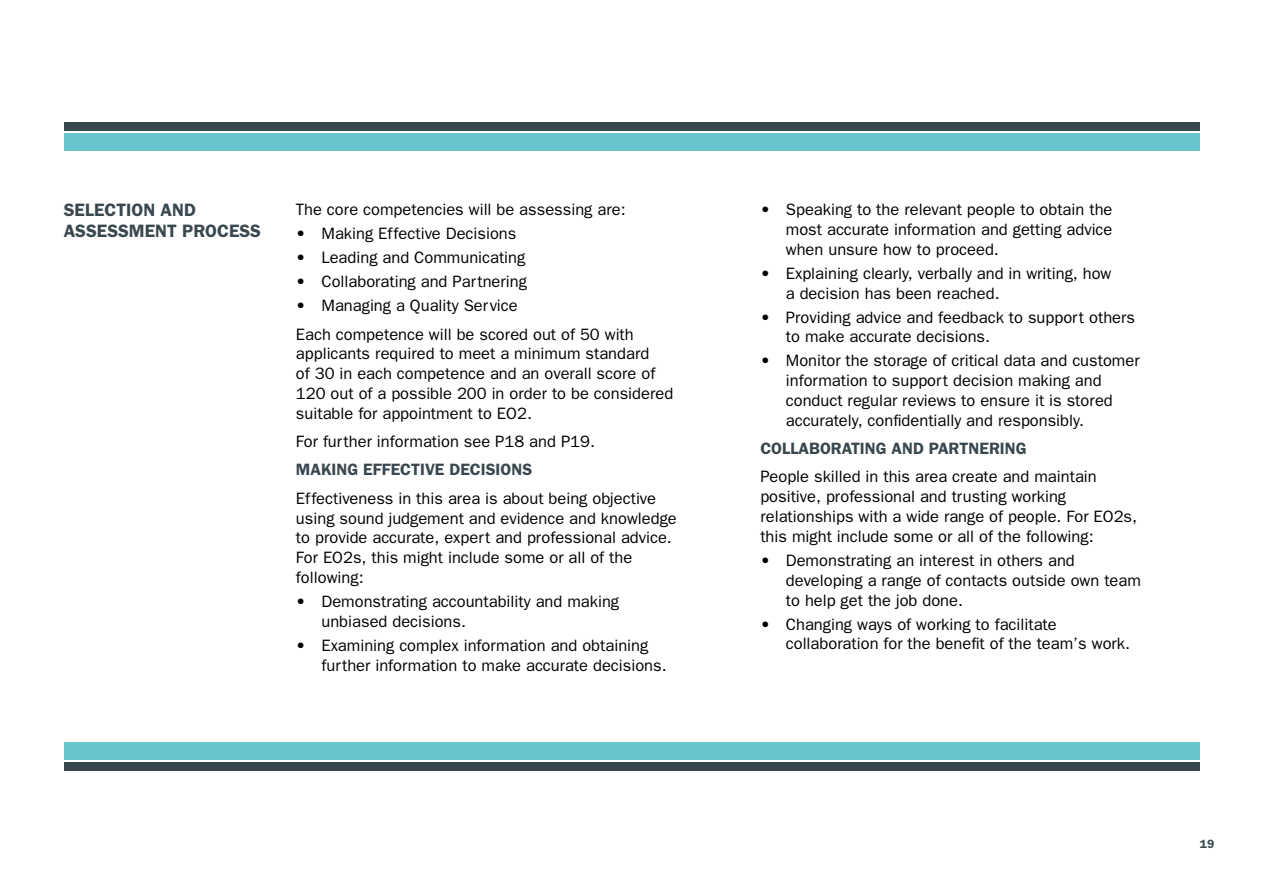
<style>
.page{position:relative;width:1263px;height:893px;background:#fff}
.page>*{position:absolute;margin:0;border:0;box-sizing:border-box;transform-origin:0 0}
.t1{font:600 18px/21px "Franklin Gothic";color:#39474f}
.t2{font:16.5px/19.8px "Franklin Gothic";color:#000}
.t3{font:600 16.5px "Franklin Gothic";color:#39474f}
.t4{font:600 12px "Franklin Gothic";color:#39474f}
</style>
<div class="page">
<div style="left:64px;top:134px;width:1135px;height:17px;background:#6ac4ce"></div>
<div style="left:64px;top:122px;width:1135px;height:9px;background:#39474f"></div>
<div style="left:64px;top:742px;width:1135px;height:17px;background:#6ac4ce"></div>
<div style="left:64px;top:762px;width:1135px;height:8px;background:#39474f"></div>
<p class="t1" style="left:64px;top:200px;width:199px">SELECTION AND<br>ASSESSMENT PROCESS</p>
<p class="t2" style="left:296px;top:200px;width:331px">The core competencies will be assessing are:</p>
<p class="t2" style="left:296px;top:224px;width:222px">• Making Effective Decisions</p>
<p class="t2" style="left:296px;top:248px;width:231px">• Leading and Communicating</p>
<p class="t2" style="left:296px;top:272px;width:232px">• Collaborating and Partnering</p>
<p class="t2" style="left:296px;top:292px;width:339px;line-height:28.3px">• Managing a Quality Service<br>Each competence will be scored out of 50 with</p>
<p class="t2" style="left:296px;top:344px;width:379px">applicants required to meet a minimum standard<br>of 30 in each competence and an overall score of 120 out of a possible 200 in order to be considered suitable for appointment to EO2.</p>
<p class="t2" style="left:296px;top:432px;width:300px">For further information see P18 and P19.</p>
<p class="t3" style="left:296px;top:460px;width:238px">MAKING EFFECTIVE DECISIONS</p>
<p class="t2" style="left:296px;top:488px;width:382px">Effectiveness in this area is about being objective using sound judgement and evidence and knowledge to provide accurate, expert and professional advice.<br>For EO2s, this might include some or all of the following:</p>
<p class="t2" style="left:321px;top:592px;width:299px;text-indent:-26px">• Demonstrating accountability and making unbiased decisions.</p>
<p class="t2" style="left:321px;top:635px;width:347px;text-indent:-26px">• Examining complex information and obtaining further information to make accurate decisions.</p>
<p class="t2" style="left:786px;top:200px;width:328px;text-align:justify;text-indent:-26px">• Speaking to the relevant people to obtain the most accurate information and getting advice when unsure how to proceed.</p>
<p class="t2" style="left:786px;top:263px;width:327px;text-indent:-26px">• Explaining clearly, verbally and in writing, how a decision has been reached.</p>
<p class="t2" style="left:786px;top:307px;width:351px;text-indent:-26px">• Providing advice and feedback to support others to make accurate decisions.</p>
<p class="t2" style="left:786px;top:351px;width:355px;text-indent:-26px">• Monitor the storage of critical data and customer information to support decision making and conduct regular reviews to ensure it is stored accurately, confidentially and responsibly.</p>
<p class="t3" style="left:760px;top:439px;width:268px">COLLABORATING AND PARTNERING</p>
<p class="t2" style="left:760px;top:467px;width:378px">People skilled in this area create and maintain positive, professional and trusting working relationships with a wide range of people. For EO2s, this might include some or all of the following:</p>
<p class="t2" style="left:786px;top:550px;width:357px;text-indent:-26px">• Demonstrating an interest in others and developing a range of contacts outside own team to help get the job done.</p>
<p class="t2" style="left:786px;top:614px;width:346px;text-indent:-26px">• Changing ways of working to facilitate collaboration for the benefit of the team’s work.</p>
<p class="t4" style="left:1200px;top:837px;width:16px">19</p>
</div>
